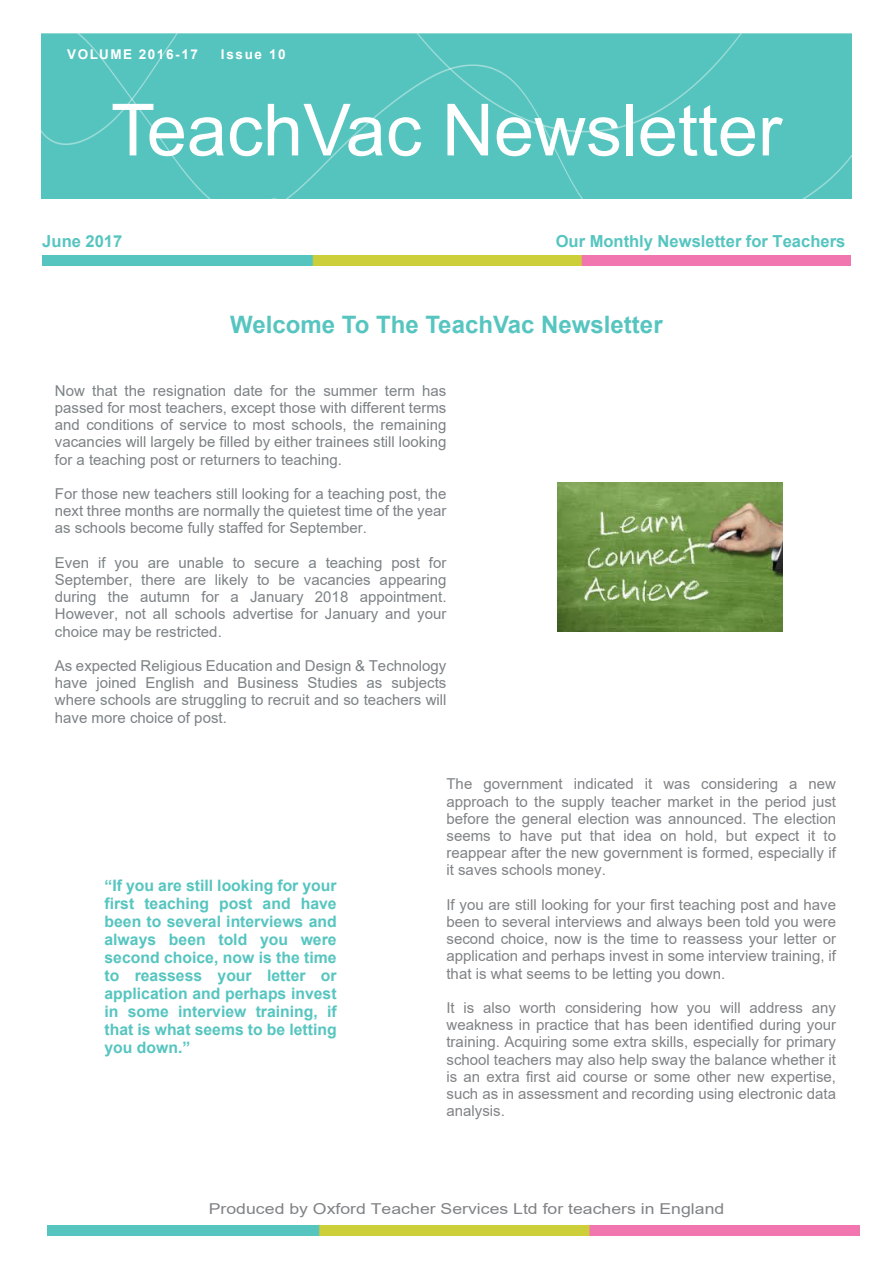
<style>
.page{position:relative;width:893px;height:1263px;background:#fff}
.page>*{position:absolute;margin:0;border:0;box-sizing:border-box;transform-origin:0 0}
.t1{font:72px "Arial";color:#fff}
.t2{font:700 24px "Arial";color:#56c5c0}
.t3{font:700 16.5px "Arial";color:#56c5c0}
.t4{font:700 15.75px/18px "Arial";color:#56c5c0;text-align:justify}
.t5{font:15px/17.2px "Arial";color:#808285;text-align:justify}
.t6{font:15px/17.2px "Arial";color:#7c8285;text-align:justify}
.t7{font:15px "Arial";color:#808285;scale:1.18 1}
.t8{font:700 13.5px "Arial";letter-spacing:.115em;color:#fff}
</style>
<div class="page">
<img style="left:42px;top:256px;width:809px;height:9px">
<img style="left:47px;top:1226px;width:813px;height:9px">
<div style="left:41px;top:34px;width:810px;height:165px;background:#56c4be"></div>
<img style="left:558px;top:482px;width:224px;height:149px">
<p class="t8" style="left:67px;top:49px;width:132px">VOLUME 2016-17</p>
<p class="t8" style="left:221px;top:49px;width:66px">Issue 10</p>
<h1 class="t1" style="left:111px;top:103px;width:673px">TeachVac Newsletter</h1>
<p class="t3" style="left:42px;top:235px;width:82px">June 2017</p>
<p class="t3" style="left:556px;top:235px;width:291px">Our Monthly Newsletter for Teachers</p>
<h2 class="t2" style="left:230px;top:315px;width:434px">Welcome To The TeachVac Newsletter</h2>
<p class="t6" style="left:55px;top:383px;width:393px">Now that the resignation date for the summer term has passed for most teachers, except those with different terms and conditions of service to most schools, the remaining vacancies will largely be filled by either trainees still looking for a teaching post or returners to teaching.</p>
<p class="t6" style="left:55px;top:486px;width:393px">For those new teachers still looking for a teaching post, the next three months are normally the quietest time of the year as schools become fully staffed for September.</p>
<p class="t6" style="left:55px;top:555px;width:393px">Even if you are unable to secure a teaching post for September, there are likely to be vacancies appearing during the autumn for a January 2018 appointment.<br>However, not all schools advertise for January and your choice may be restricted.</p>
<p class="t6" style="left:55px;top:658px;width:393px">As expected Religious Education and Design &amp; Technology have joined English and Business Studies as subjects where schools are struggling to recruit and so teachers will have more choice of post.</p>
<p class="t4" style="left:105px;top:877px;width:234px">“If you are still looking for your first teaching post and have been to several interviews and always been told you were second choice, now is the time to reassess your letter or application and perhaps invest in some interview training, if that is what seems to be letting you down.”</p>
<p class="t5" style="left:446px;top:777px;width:391px">The government indicated it was considering a new approach to the supply teacher market in the period just before the general election was announced. The election seems to have put that idea on hold, but expect it to reappear after the new government is formed, especially if it saves schools money.</p>
<p class="t5" style="left:446px;top:897px;width:391px">If you are still looking for your first teaching post and have been to several interviews and always been told you were second choice, now is the time to reassess your letter or application and perhaps invest in some interview training, if that is what seems to be letting you down.</p>
<p class="t5" style="left:446px;top:1000px;width:391px">It is also worth considering how you will address any weakness in practice that has been identified during your training. Acquiring some extra skills, especially for primary school teachers may also help sway the balance whether it is an extra first aid course or some other new expertise, such as in assessment and recording using electronic data analysis.</p>
<p class="t7" style="left:209px;top:1203px;width:438px">Produced by Oxford Teacher Services Ltd for teachers in England</p>
</div>
